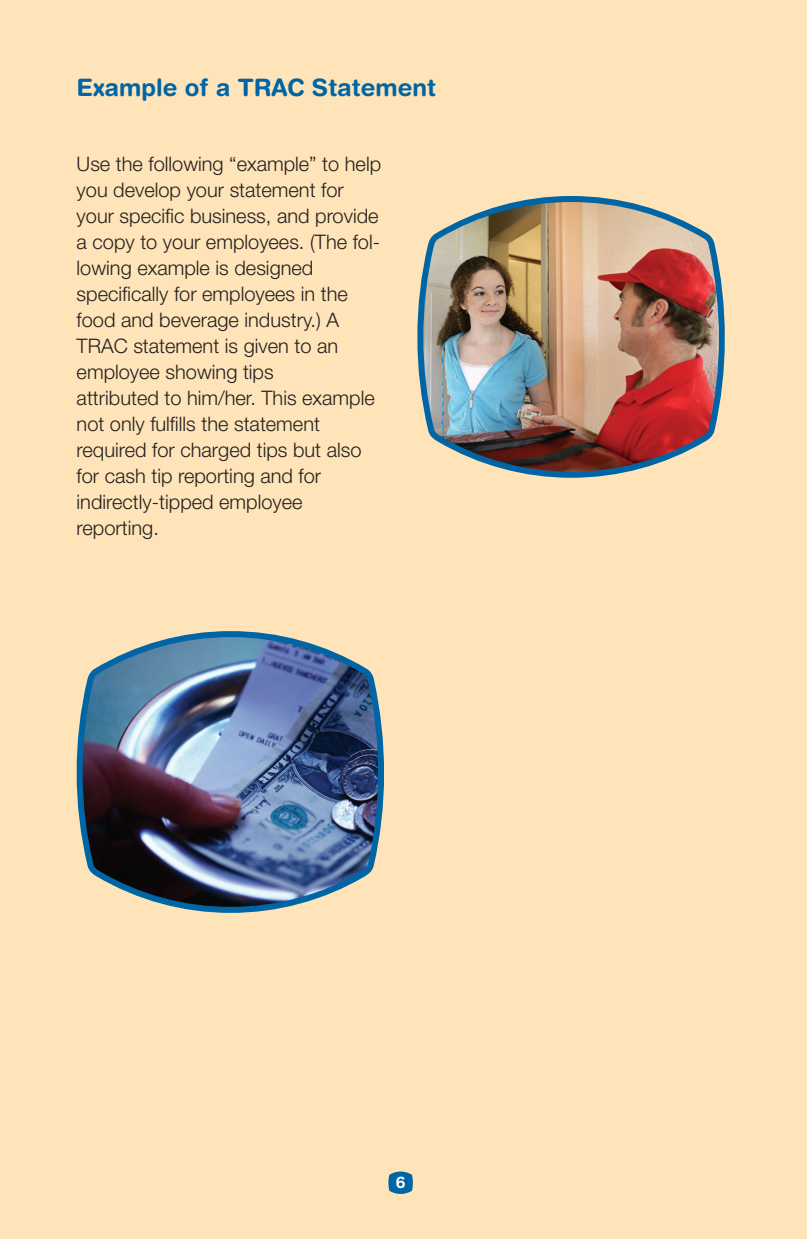
<style>
.page{position:relative;width:807px;height:1239px;background:#fff}
.page>*{position:absolute;margin:0;border:0;box-sizing:border-box;transform-origin:0 0}
.subhead{font:700 24px "Helvetica Rounded LT Std";color:#0065a4}
.bodytext{font:300 20px/26px "Helvetica Neue LT Std";color:#231f20}
.t1{font:700 16px "Helvetica Rounded LT Std";color:#fff}
</style>
<div class="page">
<div style="left:0;top:0;width:807px;height:1238px;background:#fee4b8"></div>
<svg style="left:388px;top:1171px;width:25px;height:22px"></svg>
<img style="left:417px;top:196px;width:308px;height:282px">
<img style="left:76px;top:631px;width:308px;height:282px">
<p class="subhead" style="left:77px;top:73px;width:361px">Example of a TRAC Statement</p>
<p class="bodytext" style="left:77px;top:150px;width:306px">Use the following “example” to help you develop your statement for your specific business, and provide a copy to your employees. (The fol&shy;lowing example is designed specifically for employees in the food and beverage industry.) A<br>TRAC statement is given to an employee showing tips<br>attributed to him/her. This example not only fulfills the statement required for charged tips but also for cash tip reporting and for indirectly-tipped employee reporting.</p>
<p class="t1" style="left:396px;top:1172px;width:11px">6</p>
</div>
